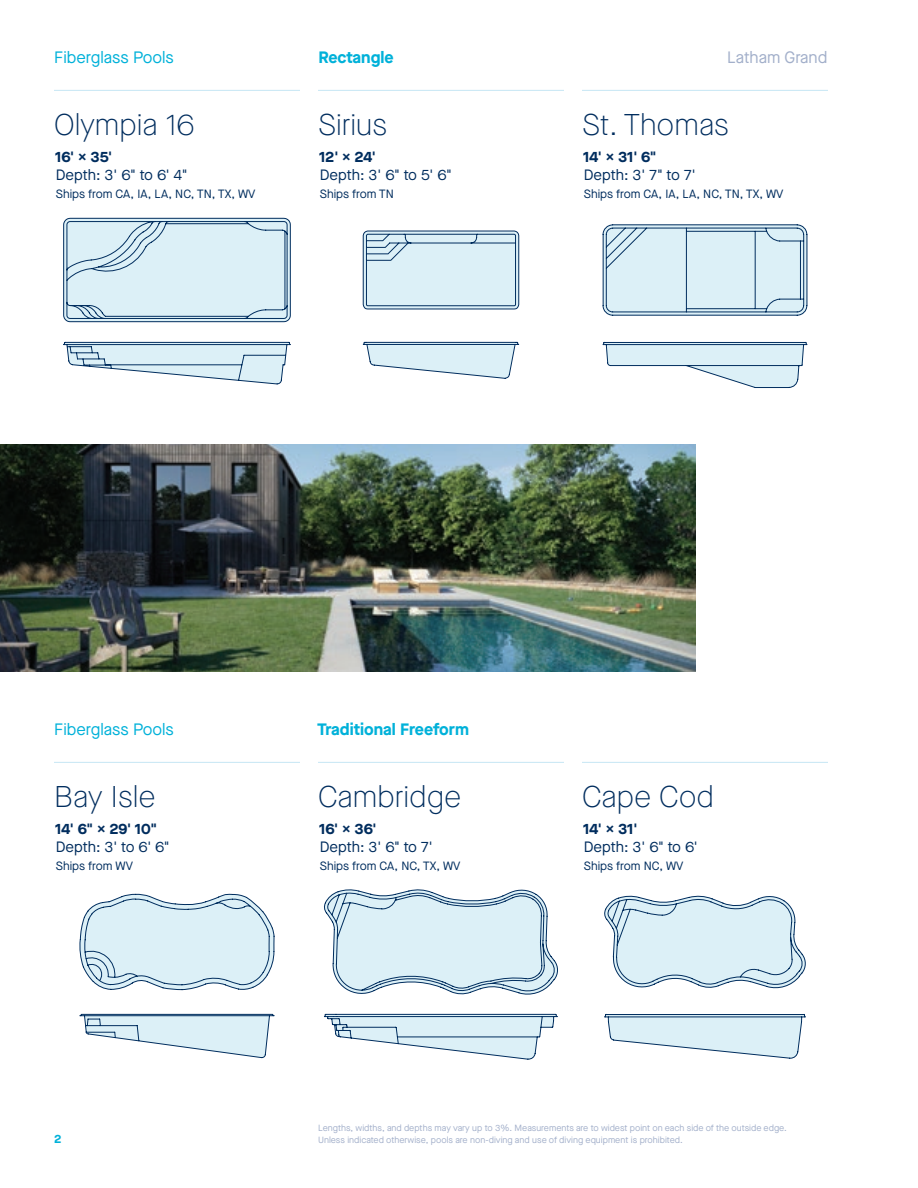
<style>
.page{position:relative;width:918px;height:1188px;background:#fff}
.page>*{position:absolute;margin:0;border:0;box-sizing:border-box;transform-origin:0 0}
.t1{font:100 30px "Maison Neue";color:#002d5e}
.t2{font:16.5px "Maison Neue";color:#00b1d9}
.t3{font:700 16.5px "Maison Neue";color:#00b1d9}
.t4{font:16.5px "Maison Neue";color:#a2afca}
.t5{font:15px "Maison Neue";color:#002d5e}
.t6{font:700 15px "Maison Neue";color:#002d5e}
.t7{font:12px "Maison Neue";color:#002d5e}
.t8{font:700 12px "Maison Neue";color:#00b1d9}
.t9{font:9px/12px "Maison Neue";color:#a2afca}
</style>
<div class="page">
<svg style="left:63px;top:217px;width:228px;height:106px;background:#c6dce7"></svg>
<svg style="left:63px;top:342px;width:228px;height:43px"></svg>
<svg style="left:362px;top:230px;width:158px;height:80px;background:#c8dde8"></svg>
<svg style="left:362px;top:342px;width:158px;height:37px"></svg>
<svg style="left:602px;top:224px;width:206px;height:92px;background:#c7dde8"></svg>
<svg style="left:602px;top:342px;width:206px;height:46px"></svg>
<svg style="left:79px;top:894px;width:196px;height:97px;background:#d4e6ef"></svg>
<svg style="left:79px;top:1013px;width:196px;height:46px"></svg>
<svg style="left:324px;top:889px;width:234px;height:106px"></svg>
<svg style="left:324px;top:1014px;width:234px;height:46px"></svg>
<svg style="left:604px;top:895px;width:202px;height:94px"></svg>
<svg style="left:604px;top:1014px;width:202px;height:45px"></svg>
<img style="left:0;top:444px;width:696px;height:228px">
<hr style="left:54px;top:762px;width:246px;height:1px;background:#c7e7f4">
<hr style="left:318px;top:762px;width:246px;height:1px;background:#c7e7f4">
<hr style="left:582px;top:762px;width:246px;height:1px;background:#c7e7f4">
<hr style="left:54px;top:90px;width:246px;height:1px;background:#c7e7f4">
<hr style="left:318px;top:90px;width:246px;height:1px;background:#c7e7f4">
<hr style="left:582px;top:90px;width:246px;height:1px;background:#c7e7f4">
<h2 class="t2" style="left:54px;top:46px;width:121px">Fiberglass Pools</h2>
<h2 class="t4" style="left:727px;top:46px;width:102px">Latham Grand</h2>
<h2 class="t3" style="left:319px;top:45px;width:77px">Rectangle</h2>
<h1 class="t1" style="left:54px;top:105px;width:142px">Olympia 16</h1>
<h3 class="t6" style="left:55px;top:146px;width:58px">16' × 35'</h3>
<h3 class="t5" style="left:56px;top:165px;width:133px">Depth: 3' 6" to 6' 4"</h3>
<h3 class="t7" style="left:56px;top:186px;width:201px">Ships from CA, IA, LA, NC, TN, TX, WV</h3>
<h1 class="t1" style="left:318px;top:105px;width:70px">Sirius</h1>
<h3 class="t6" style="left:319px;top:146px;width:58px">12' × 24'</h3>
<h3 class="t5" style="left:320px;top:165px;width:134px">Depth: 3' 6" to 5' 6"</h3>
<h3 class="t7" style="left:320px;top:186px;width:76px">Ships from TN</h3>
<h1 class="t1" style="left:582px;top:105px;width:148px">St. Thomas</h1>
<h3 class="t6" style="left:583px;top:146px;width:75px">14' × 31' 6"</h3>
<h3 class="t5" style="left:584px;top:165px;width:113px">Depth: 3' 7" to 7'</h3>
<h3 class="t7" style="left:584px;top:186px;width:201px">Ships from CA, IA, LA, NC, TN, TX, WV</h3>
<h2 class="t2" style="left:54px;top:718px;width:121px">Fiberglass Pools</h2>
<h2 class="t3" style="left:317px;top:717px;width:153px">Traditional Freeform</h2>
<h1 class="t1" style="left:54px;top:777px;width:103px">Bay Isle</h1>
<h3 class="t6" style="left:55px;top:818px;width:104px">14' 6" × 29' 10"</h3>
<h3 class="t5" style="left:56px;top:837px;width:116px">Depth: 3' to 6' 6"</h3>
<h3 class="t7" style="left:56px;top:858px;width:79px">Ships from WV</h3>
<h1 class="t1" style="left:318px;top:777px;width:145px">Cambridge</h1>
<h3 class="t6" style="left:319px;top:818px;width:59px">16' × 36'</h3>
<h3 class="t5" style="left:320px;top:837px;width:114px">Depth: 3' 6" to 7'</h3>
<h3 class="t7" style="left:320px;top:858px;width:142px">Ships from CA, NC, TX, WV</h3>
<h1 class="t1" style="left:582px;top:777px;width:133px">Cape Cod</h1>
<h3 class="t6" style="left:583px;top:818px;width:56px">14' × 31'</h3>
<h3 class="t5" style="left:584px;top:837px;width:116px">Depth: 3' 6" to 6'</h3>
<h3 class="t7" style="left:584px;top:858px;width:101px">Ships from NC, WV</h3>
<h3 class="t8" style="left:54px;top:1130px;width:9px">2</h3>
<p class="t9" style="left:318px;top:1122px;width:470px">Lengths, widths, and depths may vary up to 3%. Measurements are to widest point on each side of the outside edge.<br>Unless indicated otherwise, pools are non-diving and use of diving equipment is prohibited.</p>
</div>
